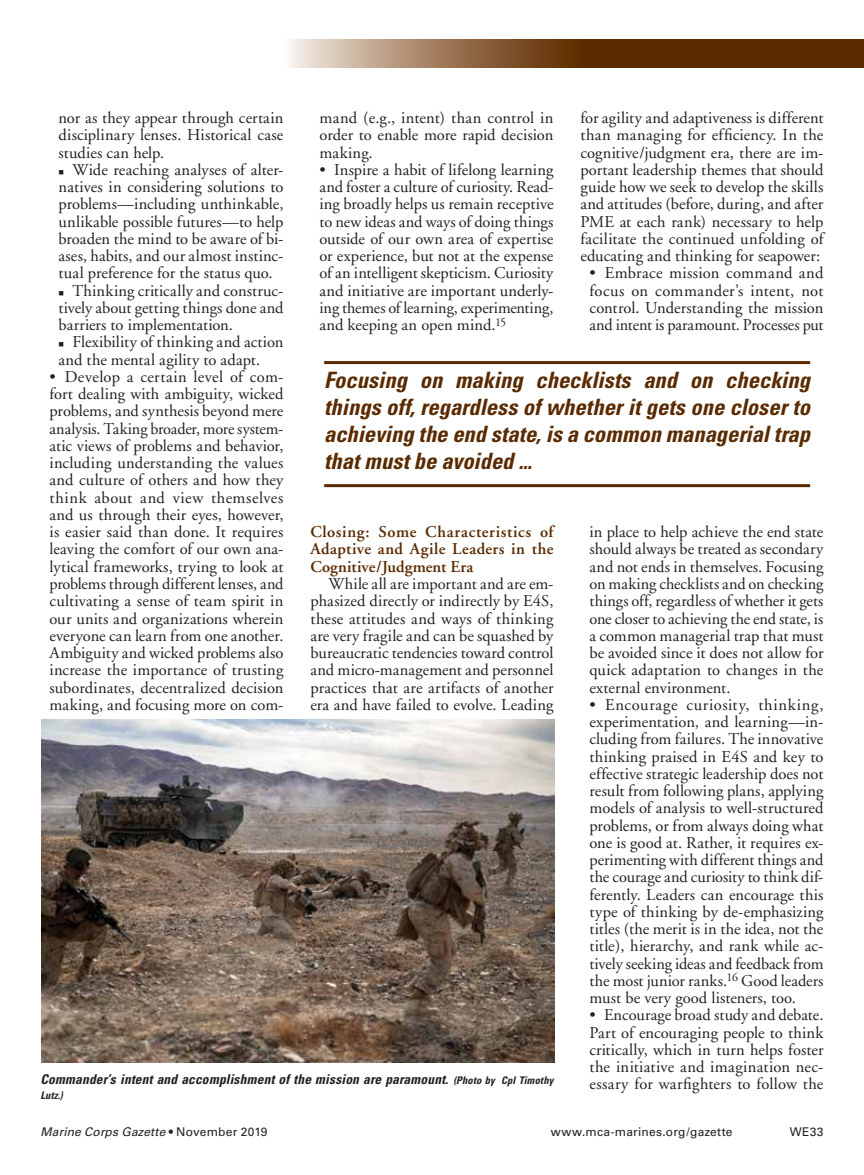
<style>
.page{position:relative;width:864px;height:1175px;background:#fff}
.page>*{position:absolute;margin:0;border:0;box-sizing:border-box;transform-origin:0 0}
.t1{font:italic 700 condensed 22.5px/27px "Univers";color:#5a2a00;text-align:justify}
.t2{font:16.5px/17.2px "Adobe Garamond";letter-spacing:.005em;color:#231f20;text-align:justify}
.t3{font:600 16.5px/17.2px "Adobe Garamond";letter-spacing:.015em;color:#5a2a00;text-align:justify}
.t4{font:italic 700 condensed 13.5px "Univers";letter-spacing:.015em;color:#231f20}
.t5{font:italic 12px "Univers";letter-spacing:.015em;color:#231f20}
.t6{font:12px "Univers";letter-spacing:.02em;color:#231f20}
.t7{font:italic 700 condensed 10.5px "Univers";color:#231f20}
.s1{font-size:10.5px}
.s2{font-style:normal}
</style>
<div class="page">
<svg style="left:288px;top:40px;width:576px;height:28px;background:#805835"></svg>
<img style="left:41px;top:719px;width:513px;height:343px">
<hr style="left:324px;top:361px;width:486px;height:3px;background:#5a2a00">
<hr style="left:324px;top:484px;width:486px;height:3px;background:#5a2a00">
<p class="t2" style="left:320px;top:110px;width:236px">mand (e.g., intent) than control in order to enable more rapid decision making.</p>
<p class="t2" style="left:320px;top:161px;width:236px">• Inspire a habit of lifelong learning and foster a culture of curiosity. Read&shy;ing broadly helps us remain receptive to new ideas and ways of doing things outside of our own area of expertise or experience, but not at the expense of an intelligent skepticism. Curiosity and initiative are important underly&shy;ing themes of learning, experimenting, and keeping an open mind.<sup>15</sup></p>
<p class="t2" style="left:58px;top:110px;width:227px">nor as they appear through certain disciplinary lenses. Historical case studies can help.</p>
<p class="t2" style="left:58px;top:161px;width:227px">■ Wide reaching analyses of alter&shy;natives in considering solutions to problems—including unthinkable, unlikable possible futures—to help broaden the mind to be aware of bi&shy;ases, habits, and our almost instinc&shy;tual preference for the status quo.</p>
<p class="t2" style="left:58px;top:282px;width:227px">■ Thinking critically and construc&shy;tively about getting things done and barriers to implementation.</p>
<p class="t2" style="left:58px;top:334px;width:226px">■ Flexibility of thinking and action and the mental agility to adapt.</p>
<p class="t2" style="left:50px;top:368px;width:236px">• Develop a certain level of com&shy;fort dealing with ambiguity, wicked problems, and synthesis beyond mere analysis. Taking broader, more system&shy;atic views of problems and behavior, including understanding the values and culture of others and how they think about and view themselves and us through their eyes, however, is easier said than done. It requires leaving the comfort of our own ana&shy;lytical frameworks, trying to look at problems through different lenses, and cultivating a sense of team spirit in our units and organizations wherein everyone can learn from one another.<br>Ambiguity and wicked problems also increase the importance of trusting subordinates, decentralized decision making, and focusing more on com-</p>
<p class="t2" style="left:580px;top:110px;width:245px">for agility and adaptiveness is different than managing for efficiency. In the cognitive/judgment era, there are im&shy;portant leadership themes that should guide how we seek to develop the skills and attitudes (before, during, and after PME at each rank) necessary to help facilitate the continued unfolding of educating and thinking for seapower:</p>
<p class="t2" style="left:589px;top:265px;width:236px">• Embrace mission command and focus on commander’s intent, not control. Understanding the mission and intent is paramount. Processes put</p>
<h1 class="t1" style="left:324px;top:366px;width:487px">Focusing on making checklists and on checking things off, regardless of whether it gets one closer to achieving the end state, is a common managerial trap that must be avoided ...</h1>
<p class="t3" style="left:310px;top:523px;width:245px">Closing: Some Characteristics of Adaptive and Agile Leaders in the Cognitive/Judgment Era</p>
<p class="t2" style="left:310px;top:575px;width:245px;text-indent:18px">While all are important and are em&shy;phasized directly or indirectly by E4S, these attitudes and ways of thinking are very fragile and can be squashed by bureaucratic tendencies toward control and micro-management and personnel practices that are artifacts of another era and have failed to evolve. Leading</p>
<p class="t2" style="left:590px;top:524px;width:236px">in place to help achieve the end state should always be treated as secondary and not ends in themselves. Focusing on making checklists and on checking things off, regardless of whether it gets one closer to achieving the end state, is a common managerial trap that must be avoided since it does not allow for quick adaptation to changes in the external environment.</p>
<p class="t2" style="left:590px;top:696px;width:236px">• Encourage curiosity, thinking, experimentation, and learning—in&shy;cluding from failures. The innovative thinking praised in E4S and key to effective strategic leadership does not result from following plans, applying models of analysis to well-structured problems, or from always doing what one is good at. Rather, it requires ex&shy;perimenting with different things and the courage and curiosity to think dif&shy;ferently. Leaders can encourage this type of thinking by de-emphasizing titles (the merit is in the idea, not the title), hierarchy, and rank while ac&shy;tively seeking ideas and feedback from the most junior ranks.<sup>16</sup> Good leaders must be very good listeners, too.</p>
<p class="t2" style="left:590px;top:1007px;width:236px">• Encourage broad study and debate.<br>Part of encouraging people to think critically, which in turn helps foster the initiative and imagination nec&shy;essary for warfighters to follow the</p>
<p class="t4" style="left:40px;top:1071px;width:514px">Commander’s intent and accomplishment of the mission are paramount. <span class="s1">(Photo by Cpl Timothy</span></p>
<p class="t7" style="left:41px;top:1089px;width:24px">Lutz.)</p>
<p class="t5" style="left:40px;top:1124px;width:229px">Marine Corps Gazette <span class="s2">• November 2019</span></p>
<p class="t6" style="left:551px;top:1124px;width:183px">www.mca-marines.org/gazette</p>
<p class="t6" style="left:790px;top:1124px;width:35px">WE33</p>
</div>
